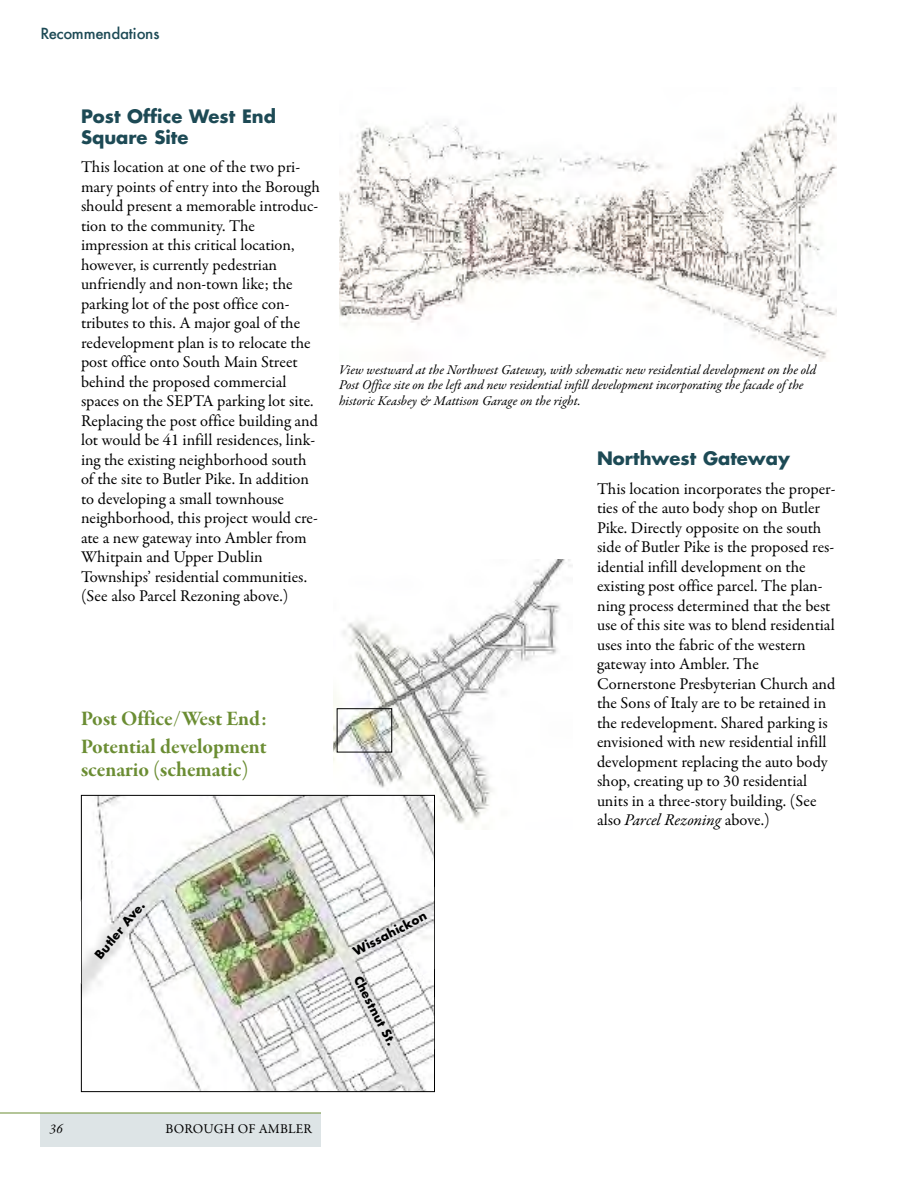
<style>
.page{position:relative;width:918px;height:1188px;background:#fff}
.page>*{position:absolute;margin:0;border:0;box-sizing:border-box;transform-origin:0 0}
.t1{font:21px/27.9px "Garamond Premr Pro Bd Subh";color:#6b8d33}
.t2{font:700 18px/21px "Futura";color:#1d4a55}
.t3{font:16.5px/19.5px "Garamond Premr Pro";color:#000}
.t4{font:500 15px "Futura";letter-spacing:-.015em;color:#1d4a55}
.t5{font:italic 13.5px/15.8px "Garamond Premr Pro";letter-spacing:-.005em;color:#000}
.t6{font:13.5px "Garamond Premr Pro";letter-spacing:.01em;color:#000}
.t7{font:700 12px "Futura";color:#000}
.s1{font-style:italic}
</style>
<div class="page">
<img style="left:333px;top:560px;width:240px;height:264px">
<div style="left:337px;top:708px;width:55px;height:44px;border:1px solid #000"></div>
<img style="left:95px;top:797px;width:338px;height:293px">
<div style="left:40px;top:1113px;width:281px;height:34px;background:#dde4e6"></div>
<hr style="left:0;top:1113px;width:321px;height:1px;background:#6b8d33">
<img style="left:434px;top:887px;width:1px;height:82px">
<img style="left:326px;top:876px;width:108px;height:98px">
<img style="left:80px;top:900px;width:2px;height:84px">
<img style="left:82px;top:849px;width:132px;height:175px">
<img style="left:339px;top:102px;width:498px;height:259px">
<img style="left:434px;top:997px;width:1px;height:52px">
<img style="left:305px;top:974px;width:129px;height:117px">
<img style="left:349px;top:944px;width:74px;height:61px">
<p class="t4" style="left:40px;top:24px;width:121px">Recommendations</p>
<p class="t2" style="left:81px;top:107px;width:197px">Post Office West End<br>Square Site</p>
<p class="t3" style="left:81px;top:159px;width:241px">This location at one of the two pri&shy;mary points of entry into the Borough should present a memorable introduc&shy;tion to the community. The impression at this critical location, however, is currently pedestrian unfriendly and non-town like; the parking lot of the post office con&shy;tributes to this. A major goal of the redevelopment plan is to relocate the post office onto South Main Street behind the proposed commercial spaces on the SEPTA parking lot site.<br>Replacing the post office building and lot would be 41 infill residences, link&shy;ing the existing neighborhood south of the site to Butler Pike. In addition to developing a small townhouse neighborhood, this project would cre&shy;ate a new gateway into Ambler from Whitpain and Upper Dublin Townships’ residential communities. (See also Parcel Rezoning above.)</p>
<p class="t1" style="left:81px;top:707px;width:188px">Post Office/West End:<br>Potential development</p>
<p class="t1" style="left:81px;top:757px;width:169px">scenario (schematic)</p>
<p class="t5" style="left:339px;top:363px;width:479px">View westward at the Northwest Gateway, with schematic new residential development on the old<br>Post Office site on the left and new residential infill development incorporating the facade of the historic Keasbey &amp; Mattison Garage on the right.</p>
<p class="t2" style="left:597px;top:450px;width:194px">Northwest Gateway</p>
<p class="t3" style="left:597px;top:480px;width:240px">This location incorporates the proper&shy;ties of the auto body shop on Butler Pike. Directly opposite on the south side of Butler Pike is the proposed res&shy;idential infill development on the existing post office parcel. The plan&shy;ning process determined that the best use of this site was to blend residential uses into the fabric of the western gateway into Ambler. The Cornerstone Presbyterian Church and the Sons of Italy are to be retained in the redevelopment. Shared parking is envisioned with new residential infill development replacing the auto body shop, creating up to 30 residential units in a three-story building. (See also <span class="s1">Parcel Rezoning</span> above.)</p>
<p class="t7" style="left:93px;top:954px;width:72px;rotate:-51deg">Butler Ave.</p>
<p class="t7" style="left:351px;top:946px;width:82px;rotate:-27deg">Wissahickon</p>
<p class="t7" style="left:362px;top:974px;width:78px;rotate:62deg">Chestnut St.</p>
<p class="t5" style="left:50px;top:1122px;width:15px">36</p>
<p class="t6" style="left:165px;top:1123px;width:148px">BOROUGH OF AMBLER</p>
</div>
